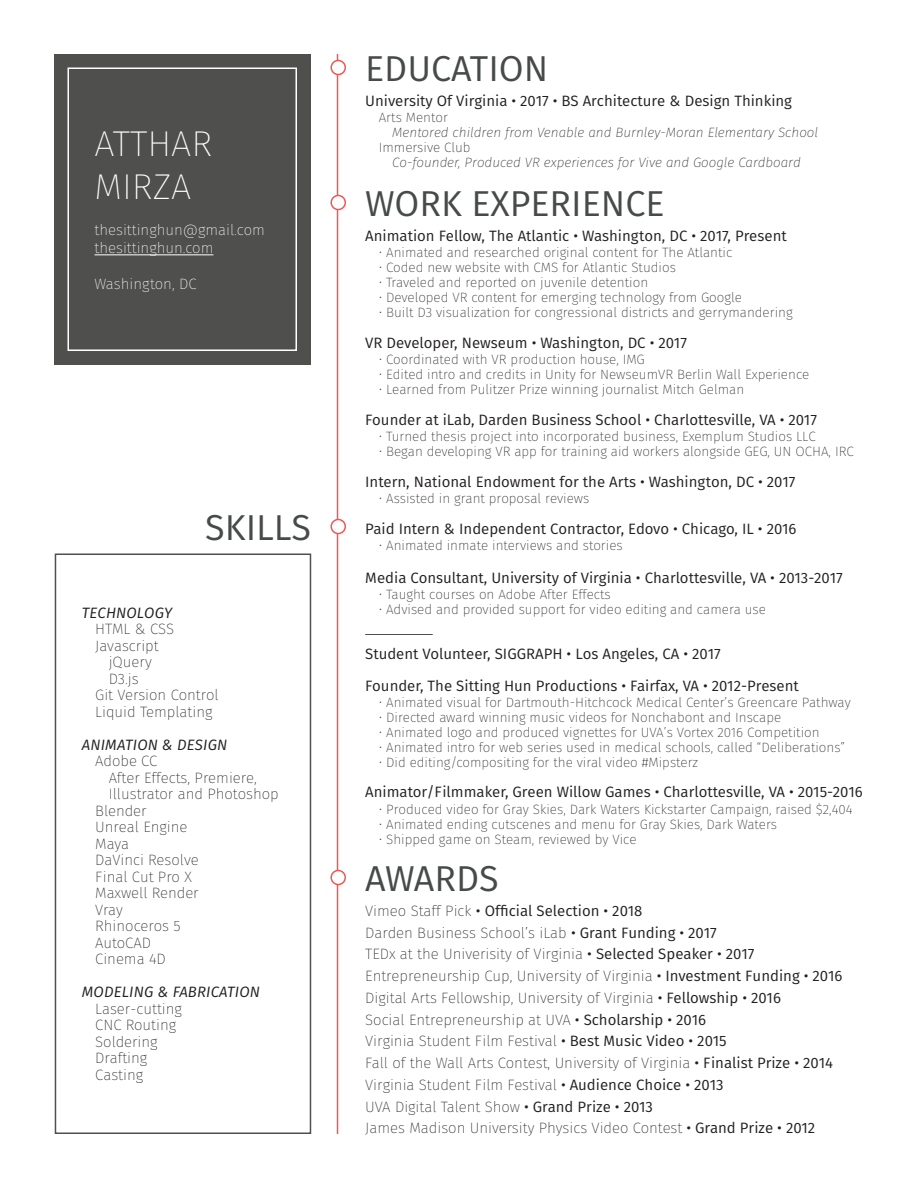
<style>
.page{position:relative;width:918px;height:1188px;background:#fff}
.page>*{position:absolute;margin:0;border:0;box-sizing:border-box;transform-origin:0 0}
.t1{font:36px "Fira Sans";color:#464a49}
.t2{font:200 36px/43.2px "Fira Sans";color:#fff}
.t3{font:200 15px "Fira Sans";color:#231f20}
.t4{font:15px "Fira Sans";color:#231f20}
.t5{font:200 15px/18px "Fira Sans";color:#fff}
.t6{font:italic 15px "Fira Sans";letter-spacing:.01em;color:#231f20}
.t7{font:200 13.5px "Fira Sans";color:#231f20}
.t8{font:italic 200 13.5px "Fira Sans";color:#231f20}
.s1{font-weight:200}
.s2{font-weight:400}
</style>
<div class="page">
<hr style="left:337px;top:54px;width:1px;height:1080px;background:#ec5956">
<div style="left:54px;top:54px;width:256px;height:310px;background:#4f504e"></div>
<hr style="left:94px;top:254px;width:119px;height:1px;background:#fff">
<div style="left:68px;top:68px;width:229px;height:283px;border:2px solid #fff"></div>
<div style="left:55px;top:554px;width:256px;height:580px;border:2px solid #4f504e"></div>
<div style="left:331px;top:60px;width:14px;height:15px;background:#fff;border-radius:50%"></div>
<div style="left:330px;top:60px;width:16px;height:15px;border:2px solid #ec5956;border-radius:50%"></div>
<div style="left:331px;top:195px;width:14px;height:15px;background:#fff;border-radius:50%"></div>
<div style="left:330px;top:195px;width:16px;height:15px;border:2px solid #ec5956;border-radius:50%"></div>
<div style="left:331px;top:870px;width:14px;height:15px;background:#fff;border-radius:50%"></div>
<div style="left:330px;top:870px;width:16px;height:15px;border:2px solid #ec5956;border-radius:50%"></div>
<div style="left:331px;top:519px;width:14px;height:15px;background:#fff;border-radius:50%"></div>
<div style="left:330px;top:519px;width:16px;height:15px;border:2px solid #ec5956;border-radius:50%"></div>
<hr style="left:365px;top:634px;width:68px;height:1px;background:#4f504e">
<h1 class="t2" style="left:94px;top:122px;width:119px">ATTHAR<br>MIRZA</h1>
<p class="t5" style="left:94px;top:221px;width:172px">thesittinghun@gmail.com thesittinghun.com</p>
<p class="t5" style="left:94px;top:275px;width:104px">Washington, DC</p>
<p class="t1" style="left:205px;top:502px;width:107px">SKILLS</p>
<p class="t6" style="left:82px;top:602px;width:92px">TECHNOLOGY</p>
<p class="t3" style="left:95px;top:618px;width:80px">HTML &amp; CSS</p>
<p class="t3" style="left:95px;top:635px;width:65px">Javascript</p>
<p class="t3" style="left:109px;top:651px;width:45px">jQuery</p>
<p class="t3" style="left:109px;top:668px;width:31px">D3.js</p>
<p class="t3" style="left:95px;top:684px;width:125px">Git Version Control</p>
<p class="t3" style="left:95px;top:701px;width:119px">Liquid Templating</p>
<p class="t6" style="left:82px;top:734px;width:147px">ANIMATION &amp; DESIGN</p>
<p class="t3" style="left:95px;top:750px;width:64px">Adobe CC</p>
<p class="t3" style="left:109px;top:767px;width:150px">After Effects, Premiere,</p>
<p class="t3" style="left:109px;top:783px;width:172px">Illustrator and Photoshop</p>
<p class="t3" style="left:95px;top:800px;width:53px">Blender</p>
<p class="t3" style="left:95px;top:816px;width:94px">Unreal Engine</p>
<p class="t3" style="left:95px;top:833px;width:36px">Maya</p>
<p class="t3" style="left:95px;top:849px;width:105px">DaVinci Resolve</p>
<p class="t3" style="left:95px;top:866px;width:98px">Final Cut Pro X</p>
<p class="t3" style="left:95px;top:882px;width:105px">Maxwell Render</p>
<p class="t3" style="left:95px;top:899px;width:29px">Vray</p>
<p class="t3" style="left:95px;top:915px;width:87px">Rhinoceros 5</p>
<p class="t3" style="left:95px;top:932px;width:57px">AutoCAD</p>
<p class="t3" style="left:95px;top:948px;width:72px">Cinema 4D</p>
<p class="t6" style="left:82px;top:981px;width:180px">MODELING &amp; FABRICATION</p>
<p class="t3" style="left:95px;top:998px;width:88px">Laser-cutting</p>
<p class="t3" style="left:95px;top:1014px;width:82px">CNC Routing</p>
<p class="t3" style="left:95px;top:1031px;width:64px">Soldering</p>
<p class="t3" style="left:95px;top:1047px;width:54px">Drafting</p>
<p class="t3" style="left:95px;top:1064px;width:49px">Casting</p>
<p class="t1" style="left:365px;top:43px;width:185px">EDUCATION</p>
<p class="t4" style="left:365px;top:90px;width:428px">University Of Virginia • 2017 • BS Architecture &amp; Design Thinking</p>
<p class="t7" style="left:379px;top:108px;width:71px">Arts Mentor</p>
<p class="t8" style="left:392px;top:123px;width:428px">Mentored children from Venable and Burnley-Moran Elementary School</p>
<p class="t7" style="left:379px;top:138px;width:93px">Immersive Club</p>
<p class="t8" style="left:392px;top:153px;width:410px">Co-founder, Produced VR experiences for Vive and Google Cardboard</p>
<p class="t1" style="left:365px;top:178px;width:301px">WORK EXPERIENCE</p>
<p class="t4" style="left:365px;top:225px;width:423px">Animation Fellow, The Atlantic • Washington, DC • 2017, Present</p>
<p class="t7" style="left:379px;top:243px;width:355px">• Animated and researched original content for The Atlantic</p>
<p class="t7" style="left:379px;top:258px;width:299px">• Coded new website with CMS for Atlantic Studios</p>
<p class="t7" style="left:379px;top:273px;width:271px">• Traveled and reported on juvenile detention</p>
<p class="t7" style="left:379px;top:288px;width:365px">• Developed VR content for emerging technology from Google</p>
<p class="t7" style="left:379px;top:303px;width:415px">• Built D3 visualization for congressional districts and gerrymandering</p>
<p class="t4" style="left:365px;top:332px;width:323px">VR Developer, Newseum • Washington, DC • 2017</p>
<p class="t7" style="left:379px;top:350px;width:268px">• Coordinated with VR production house, IMG</p>
<p class="t7" style="left:379px;top:365px;width:432px">• Edited intro and credits in Unity for NewseumVR Berlin Wall Experience</p>
<p class="t7" style="left:379px;top:380px;width:367px">• Learned from Pulitzer Prize winning journalist Mitch Gelman</p>
<p class="t4" style="left:365px;top:409px;width:453px">Founder at iLab, Darden Business School • Charlottesville, VA • 2017</p>
<p class="t7" style="left:379px;top:427px;width:438px">• Turned thesis project into incorporated business, Exemplum Studios LLC</p>
<p class="t7" style="left:379px;top:442px;width:476px">• Began developing VR app for training aid workers alongside GEG, UN OCHA, IRC</p>
<p class="t4" style="left:365px;top:471px;width:432px">Intern, National Endowment for the Arts • Washington, DC • 2017</p>
<p class="t7" style="left:379px;top:489px;width:212px">• Assisted in grant proposal reviews</p>
<p class="t4" style="left:365px;top:519px;width:433px">Paid Intern &amp; Independent Contractor, Edovo • Chicago, IL • 2016</p>
<p class="t7" style="left:379px;top:536px;width:246px">• Animated inmate interviews and stories</p>
<p class="t4" style="left:365px;top:567px;width:479px">Media Consultant, University of Virginia • Charlottesville, VA • 2013-2017</p>
<p class="t7" style="left:379px;top:585px;width:233px">• Taught courses on Adobe After Effects</p>
<p class="t7" style="left:379px;top:600px;width:389px">• Advised and provided support for video editing and camera use</p>
<p class="t4" style="left:365px;top:644px;width:357px">Student Volunteer, SIGGRAPH • Los Angeles, CA • 2017</p>
<p class="t4" style="left:365px;top:676px;width:435px">Founder, The Sitting Hun Productions • Fairfax, VA • 2012-Present</p>
<p class="t7" style="left:379px;top:693px;width:474px">• Animated visual for Dartmouth-Hitchcock Medical Center’s Greencare Pathway</p>
<p class="t7" style="left:379px;top:708px;width:404px">• Directed award winning music videos for Nonchabont and Inscape</p>
<p class="t7" style="left:379px;top:723px;width:442px">• Animated logo and produced vignettes for UVA’s Vortex 2016 Competition</p>
<p class="t7" style="left:379px;top:738px;width:468px">• Animated intro for web series used in medical schools, called “Deliberations”</p>
<p class="t7" style="left:379px;top:753px;width:321px">• Did editing/compositing for the viral video #Mipsterz</p>
<p class="t4" style="left:365px;top:782px;width:499px">Animator/Filmmaker, Green Willow Games • Charlottesville, VA • 2015-2016</p>
<p class="t7" style="left:379px;top:799px;width:476px">• Produced video for Gray Skies, Dark Waters Kickstarter Campaign, raised $2,404</p>
<p class="t7" style="left:379px;top:814px;width:400px">• Animated ending cutscenes and menu for Gray Skies, Dark Waters</p>
<p class="t7" style="left:379px;top:829px;width:259px">• Shipped game on Steam, reviewed by Vice</p>
<p class="t1" style="left:365px;top:853px;width:135px">AWARDS</p>
<p class="t4" style="left:365px;top:900px;width:279px"><span class="s1">Vimeo Staff Pick</span> • Official Selection • 2018</p>
<p class="t3" style="left:365px;top:922px;width:353px">Darden Business School’s iLab <span class="s2">• Grant Funding • 2017</span></p>
<p class="t3" style="left:365px;top:944px;width:391px">TEDx at the Univerisity of Virginia <span class="s2">• Selected Speaker • 2017</span></p>
<p class="t3" style="left:365px;top:965px;width:479px">Entrepreneurship Cup, University of Virginia <span class="s2">• Investment Funding • 2016</span></p>
<p class="t3" style="left:365px;top:987px;width:417px">Digital Arts Fellowship, University of Virginia <span class="s2">• Fellowship • 2016</span></p>
<p class="t3" style="left:365px;top:1009px;width:342px">Social Entrepreneurship at UVA <span class="s2">• Scholarship • 2016</span></p>
<p class="t3" style="left:365px;top:1031px;width:363px">Virginia Student Film Festival <span class="s2">• Best Music Video • 2015</span></p>
<p class="t3" style="left:365px;top:1052px;width:469px">Fall of the Wall Arts Contest, University of Virginia <span class="s2">• Finalist Prize • 2014</span></p>
<p class="t3" style="left:365px;top:1074px;width:360px">Virginia Student Film Festival <span class="s2">• Audience Choice • 2013</span></p>
<p class="t3" style="left:365px;top:1096px;width:289px">UVA Digital Talent Show <span class="s2">• Grand Prize • 2013</span></p>
<p class="t3" style="left:365px;top:1118px;width:452px">James Madison University Physics Video Contest <span class="s2">• Grand Prize • 2012</span></p>
</div>
